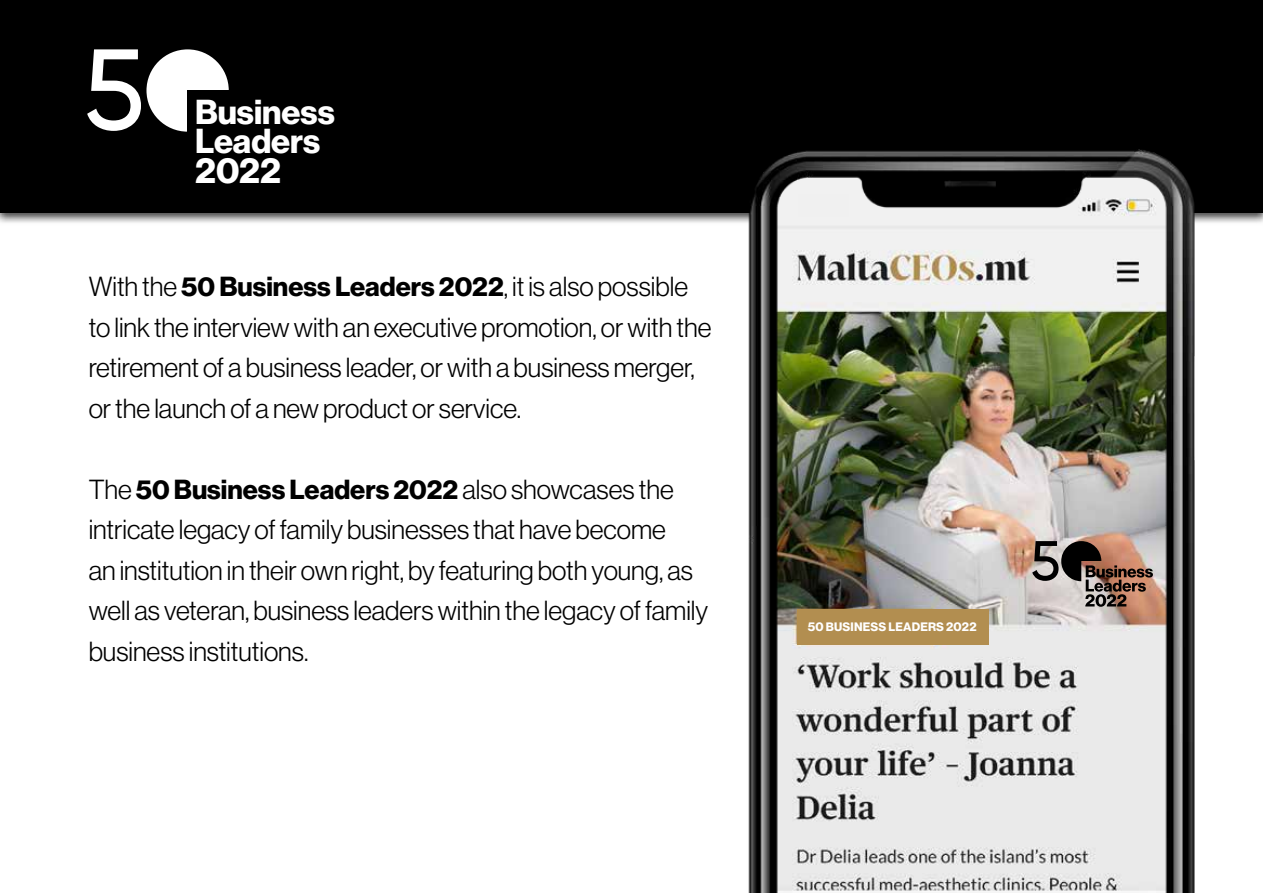
<style>
.page{position:relative;width:1263px;height:893px;background:#fff}
.page>*{position:absolute;margin:0;border:0;box-sizing:border-box;transform-origin:0 0}
.t1{font:35.85px "N Haas Grotesk DS Pro 75 Bd";color:#fff}
.t2{font:33.9px/29.1px "N Haas Grotesk DS Pro 75 Bd";color:#fff}
.t3{font:27px/40.5px "N Haas Grotesk DS Pro 45 Lt";color:#000}
.t4{font:27px "N Haas Grotesk DS Pro 75 Bd";color:#000}
.t5{font:12px "N Haas Grotesk DS Pro 75 Bd";letter-spacing:.015em;color:#fff}
.s1{font-family:"N Haas Grotesk DS Pro 75 Bd"}
.s2{font-family:"N Haas Grotesk DS Pro 45 Lt"}
</style>
<div class="page">
<div style="left:0;top:0;width:1263px;height:225px;background:#000;opacity:.75"></div>
<div style="left:0;top:0;width:1263px;height:213px;background:#000"></div>
<div style="left:146px;top:49px;width:83px;height:83px;background:#fff;border-radius:50%"></div>
<svg style="left:87px;top:49px;width:54px;height:82px"></svg>
<div style="left:188px;top:90px;width:57px;height:66px;background:#000"></div>
<img style="left:504px;top:149px;width:759px;height:744px">
<svg style="left:1032px;top:541px;width:121px;height:66px"></svg>
<div style="left:797px;top:609px;width:192px;height:35px;background:#b28e50"></div>
<div style="left:798px;top:194px;width:51px;height:22px;background:#f0f0f0"></div>
<p class="t2" style="left:195px;top:98px;width:141px">Business<br>Leaders</p>
<h1 class="t1" style="left:195px;top:150px;width:88px">2022</h1>
<p class="t3" style="left:89px;top:267px;width:624px">With the <span class="s1">50 Business Leaders 2022</span>, it is also possible to link the interview with an executive promotion, or with the retirement of a business leader, or with a business merger, or the launch of a new product or service.</p>
<p class="t4" style="left:89px;top:474px;width:586px"><span class="s2">The</span> 50 Business Leaders 2022 <span class="s2">also showcases the</span></p>
<p class="t3" style="left:89px;top:510px;width:621px">intricate legacy of family businesses that have become<br>an institution in their own right, by featuring both young, as well as veteran, business leaders within the legacy of family business institutions.</p>
<p class="t5" style="left:808px;top:620px;width:170px">50 BUSINESS LEADERS 2022</p>
</div>
